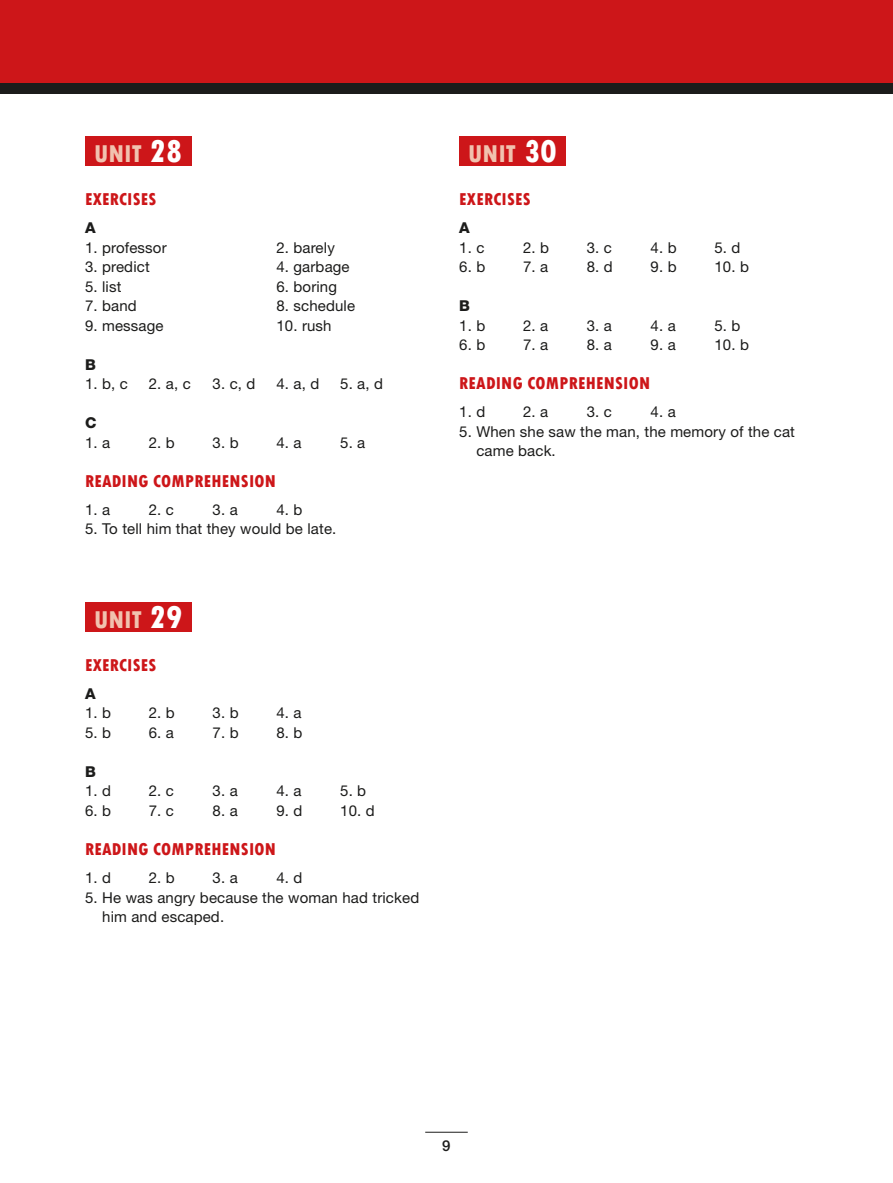
<style>
.page{position:relative;width:893px;height:1183px;background:#fff}
.page>*{position:absolute;margin:0;border:0;box-sizing:border-box;transform-origin:0 0}
.t1{font:800 condensed 25.5px "Tw Cen";color:#f1c2af}
.t2{font:800 condensed 18px "Tw Cen";letter-spacing:.01em;color:#cd1619}
.t3{font:15px/19.5px "Helvetica Neue";letter-spacing:.01em;color:#1c1c1b}
.t4{font:800 15px "Helvetica Neue";color:#1c1c1b}
.t5{font:500 15px "Helvetica Neue";color:#1c1c1b}
.s1{font-size:33px;color:#fff}
</style>
<div class="page">
<div style="left:85px;top:136px;width:106px;height:30px;background:#cd1619"></div>
<div style="left:85px;top:602px;width:106px;height:29px;background:#cd1619"></div>
<div style="left:459px;top:136px;width:107px;height:30px;background:#cd1619"></div>
<div style="left:0;top:0;width:893px;height:88px;background:#cd1619"></div>
<div style="left:0;top:83px;width:893px;height:11px;background:#1c1c1b"></div>
<hr style="left:425px;top:1131px;width:43px;height:1px;background:#1c1c1b">
<h1 class="t1" style="left:94px;top:138px;width:90px">UNIT <span class="s1">28</span></h1>
<p class="t2" style="left:85px;top:188px;width:51px">EXERCISES</p>
<p class="t4" style="left:85px;top:219px;width:12px">A</p>
<p class="t3" style="left:85px;top:237px;width:83px">1. professor</p>
<p class="t3" style="left:276px;top:237px;width:60px">2. barely</p>
<p class="t3" style="left:85px;top:257px;width:66px">3. predict</p>
<p class="t3" style="left:276px;top:257px;width:75px">4. garbage</p>
<p class="t3" style="left:85px;top:276px;width:38px">5. list</p>
<p class="t3" style="left:276px;top:276px;width:62px">6. boring</p>
<p class="t3" style="left:85px;top:296px;width:53px">7. band</p>
<p class="t3" style="left:276px;top:296px;width:80px">8. schedule</p>
<p class="t3" style="left:85px;top:315px;width:80px">9. message</p>
<p class="t3" style="left:276px;top:315px;width:57px">10. rush</p>
<p class="t4" style="left:85px;top:355px;width:12px">B</p>
<p class="t3" style="left:85px;top:374px;width:44px">1. b, c</p>
<p class="t3" style="left:149px;top:374px;width:44px">2. a, c</p>
<p class="t3" style="left:213px;top:374px;width:44px">3. c, d</p>
<p class="t3" style="left:276px;top:374px;width:44px">4. a, d</p>
<p class="t3" style="left:340px;top:374px;width:44px">5. a, d</p>
<p class="t4" style="left:85px;top:414px;width:13px">C</p>
<p class="t3" style="left:85px;top:432px;width:27px">1. a</p>
<p class="t3" style="left:149px;top:432px;width:28px">2. b</p>
<p class="t3" style="left:213px;top:432px;width:28px">3. b</p>
<p class="t3" style="left:276px;top:432px;width:27px">4. a</p>
<p class="t3" style="left:340px;top:432px;width:27px">5. a</p>
<p class="t2" style="left:85px;top:470px;width:192px">READING COMPREHENSION</p>
<p class="t3" style="left:85px;top:499px;width:27px">1. a</p>
<p class="t3" style="left:149px;top:499px;width:27px">2. c</p>
<p class="t3" style="left:213px;top:499px;width:27px">3. a</p>
<p class="t3" style="left:276px;top:499px;width:28px">4. b</p>
<p class="t3" style="left:85px;top:519px;width:253px">5. To tell him that they would be late.</p>
<h1 class="t1" style="left:94px;top:604px;width:90px">UNIT <span class="s1">29</span></h1>
<p class="t2" style="left:85px;top:654px;width:51px">EXERCISES</p>
<p class="t4" style="left:85px;top:684px;width:12px">A</p>
<p class="t3" style="left:85px;top:703px;width:28px">1. b</p>
<p class="t3" style="left:149px;top:703px;width:28px">2. b</p>
<p class="t3" style="left:213px;top:703px;width:28px">3. b</p>
<p class="t3" style="left:276px;top:703px;width:27px">4. a</p>
<p class="t3" style="left:85px;top:722px;width:28px">5. b</p>
<p class="t3" style="left:149px;top:722px;width:27px">6. a</p>
<p class="t3" style="left:213px;top:722px;width:28px">7. b</p>
<p class="t3" style="left:276px;top:722px;width:28px">8. b</p>
<p class="t4" style="left:85px;top:762px;width:12px">B</p>
<p class="t3" style="left:85px;top:781px;width:28px">1. d</p>
<p class="t3" style="left:149px;top:781px;width:27px">2. c</p>
<p class="t3" style="left:213px;top:781px;width:27px">3. a</p>
<p class="t3" style="left:276px;top:781px;width:27px">4. a</p>
<p class="t3" style="left:340px;top:781px;width:28px">5. b</p>
<p class="t3" style="left:85px;top:800px;width:28px">6. b</p>
<p class="t3" style="left:149px;top:800px;width:27px">7. c</p>
<p class="t3" style="left:213px;top:800px;width:27px">8. a</p>
<p class="t3" style="left:276px;top:800px;width:28px">9. d</p>
<p class="t3" style="left:340px;top:800px;width:36px">10. d</p>
<p class="t2" style="left:85px;top:838px;width:192px">READING COMPREHENSION</p>
<p class="t3" style="left:85px;top:867px;width:28px">1. d</p>
<p class="t3" style="left:149px;top:867px;width:28px">2. b</p>
<p class="t3" style="left:213px;top:867px;width:27px">3. a</p>
<p class="t3" style="left:276px;top:867px;width:28px">4. d</p>
<p class="t3" style="left:102px;top:887px;width:319px;text-indent:-17px">5. He was angry because the woman had tricked him and escaped.</p>
<h1 class="t1" style="left:468px;top:138px;width:90px">UNIT <span class="s1">30</span></h1>
<p class="t2" style="left:459px;top:188px;width:51px">EXERCISES</p>
<p class="t4" style="left:459px;top:219px;width:12px">A</p>
<p class="t3" style="left:459px;top:237px;width:27px">1. c</p>
<p class="t3" style="left:523px;top:237px;width:28px">2. b</p>
<p class="t3" style="left:587px;top:237px;width:27px">3. c</p>
<p class="t3" style="left:651px;top:237px;width:28px">4. b</p>
<p class="t3" style="left:714px;top:237px;width:28px">5. d</p>
<p class="t3" style="left:459px;top:257px;width:28px">6. b</p>
<p class="t3" style="left:523px;top:257px;width:27px">7. a</p>
<p class="t3" style="left:587px;top:257px;width:28px">8. d</p>
<p class="t3" style="left:651px;top:257px;width:28px">9. b</p>
<p class="t3" style="left:714px;top:257px;width:36px">10. b</p>
<p class="t4" style="left:459px;top:297px;width:12px">B</p>
<p class="t3" style="left:459px;top:315px;width:28px">1. b</p>
<p class="t3" style="left:523px;top:315px;width:27px">2. a</p>
<p class="t3" style="left:587px;top:315px;width:27px">3. a</p>
<p class="t3" style="left:651px;top:315px;width:27px">4. a</p>
<p class="t3" style="left:714px;top:315px;width:28px">5. b</p>
<p class="t3" style="left:459px;top:335px;width:28px">6. b</p>
<p class="t3" style="left:523px;top:335px;width:27px">7. a</p>
<p class="t3" style="left:587px;top:335px;width:27px">8. a</p>
<p class="t3" style="left:651px;top:335px;width:27px">9. a</p>
<p class="t3" style="left:714px;top:335px;width:36px">10. b</p>
<p class="t2" style="left:459px;top:372px;width:192px">READING COMPREHENSION</p>
<p class="t3" style="left:459px;top:402px;width:28px">1. d</p>
<p class="t3" style="left:523px;top:402px;width:27px">2. a</p>
<p class="t3" style="left:587px;top:402px;width:27px">3. c</p>
<p class="t3" style="left:651px;top:402px;width:27px">4. a</p>
<p class="t3" style="left:476px;top:421px;width:320px;text-indent:-17px">5. When she saw the man, the memory of the cat came back.</p>
<p class="t5" style="left:442px;top:1135px;width:10px">9</p>
</div>
